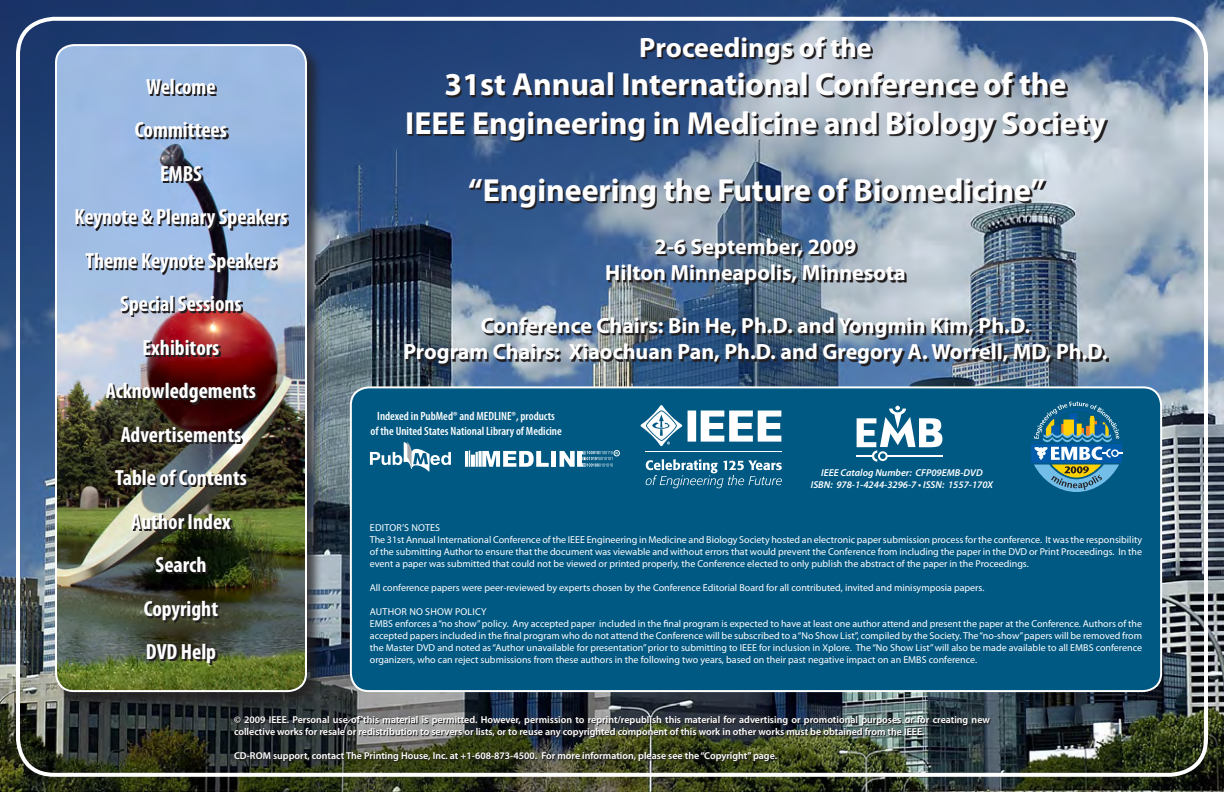
<style>
.page{position:relative;width:1224px;height:792px;background:#fff}
.page>*{position:absolute;margin:0;border:0;box-sizing:border-box;transform-origin:0 0}
.t1{font:700 32px/38.4px "Myriad Pro";color:#fff;text-align:center}
.t2{font:700 28px "Myriad Pro";color:#fff}
.t3{font:700 condensed 22px/43.6px "Myriad Pro";color:#fff;text-align:center}
.t4{font:700 22px/26.4px "Myriad Pro";color:#fff;text-align:center}
.t5{font:600 condensed 12px/14.4px "Myriad Pro";color:#fff;text-align:center}
.t6{font:10px/12px "Myriad Pro";color:#fff}
.t7{font:600 10px/12px "Myriad Pro";color:#fff}
.t8{font:italic 600 10px/12px "Myriad Pro";color:#fff;text-align:center}
</style>
<div class="page">
<img style="left:0;top:0;width:1224px;height:792px">
<div style="left:16px;top:17px;width:1192px;height:760px;border:4px solid #fff;border-radius:36px"></div>
<img style="left:407px;top:39px;width:702px;height:328px">
<div style="left:54px;top:43px;width:268px;height:664px;background:#231f20;opacity:.75"></div>
<img style="left:56px;top:45px;width:250px;height:646px">
<div style="left:55px;top:44px;width:252px;height:648px;border:2px solid #fff;border-radius:18px"></div>
<img style="left:235px;top:717px;width:756px;height:45px">
<div style="left:351px;top:387px;width:810px;height:304px;background:#005983;border-radius:18px"></div>
<div style="left:350px;top:386px;width:812px;height:306px;border:2px solid #fff;border-radius:18px"></div>
<div style="left:551px;top:451px;width:5px;height:16px;background:#fff"></div>
<svg style="left:476px;top:451px;width:73px;height:16px"></svg>
<svg style="left:471px;top:455px;width:4px;height:12px"></svg>
<svg style="left:469px;top:451px;width:1px;height:16px"></svg>
<hr style="left:465px;top:451px;width:3px;height:16px;background:#fff">
<svg style="left:560px;top:450px;width:60px;height:17px"></svg>
<svg style="left:370px;top:442px;width:81px;height:30px"></svg>
<svg style="left:856px;top:406px;width:86px;height:56px"></svg>
<hr style="left:887px;top:455px;width:55px;height:2px;background:#fff">
<hr style="left:645px;top:452px;width:136px;height:1px;background:#fff">
<svg style="left:641px;top:405px;width:140px;height:41px"></svg>
<svg style="left:646px;top:459px;width:136px;height:29px"></svg>
<svg style="left:1031px;top:402px;width:91px;height:90px"></svg>
<svg style="left:148px;top:80px;width:69px;height:16px"></svg>
<svg style="left:149px;top:646px;width:68px;height:19px"></svg>
<svg style="left:146px;top:602px;width:74px;height:20px"></svg>
<svg style="left:158px;top:559px;width:49px;height:15px"></svg>
<svg style="left:133px;top:515px;width:99px;height:16px;background:#50533e"></svg>
<svg style="left:117px;top:472px;width:131px;height:15px;background:#40413e"></svg>
<svg style="left:123px;top:428px;width:120px;height:16px;background:#2e2623"></svg>
<svg style="left:108px;top:385px;width:149px;height:20px;background:#36211d"></svg>
<svg style="left:146px;top:341px;width:75px;height:16px"></svg>
<svg style="left:77px;top:211px;width:212px;height:20px;background:#6a7b96"></svg>
<svg style="left:163px;top:167px;width:40px;height:16px"></svg>
<svg style="left:137px;top:124px;width:91px;height:15px"></svg>
<svg style="left:87px;top:254px;width:191px;height:20px;background:#6f7f96"></svg>
<svg style="left:122px;top:298px;width:121px;height:19px;background:#7d6773"></svg>
<h3 class="t3" style="left:146px;top:64px;width:71px">Welcome</h3>
<h3 class="t3" style="left:135px;top:108px;width:94px">Committees</h3>
<h3 class="t3" style="left:160px;top:151px;width:43px">EMBS</h3>
<h3 class="t3" style="left:74px;top:195px;width:215px">Keynote &amp; Plenary Speakers</h3>
<h3 class="t3" style="left:85px;top:238px;width:193px">Theme Keynote Speakers<br>Special Sessions</h3>
<h3 class="t3" style="left:143px;top:325px;width:78px">Exhibitors</h3>
<h3 class="t3" style="left:106px;top:369px;width:152px">Acknowledgements</h3>
<h3 class="t3" style="left:121px;top:412px;width:122px">Advertisements</h3>
<h3 class="t3" style="left:115px;top:456px;width:134px">Table of Contents</h3>
<h3 class="t3" style="left:131px;top:499px;width:101px">Author Index</h3>
<h3 class="t3" style="left:156px;top:543px;width:52px">Search</h3>
<h3 class="t3" style="left:144px;top:586px;width:76px">Copyright</h3>
<h3 class="t3" style="left:146px;top:630px;width:72px">DVD Help</h3>
<h2 class="t2" style="left:639px;top:29px;width:234px">Proceedings of the</h2>
<h1 class="t1" style="left:405px;top:64px;width:702px">31st Annual International Conference of the<br>IEEE Engineering in Medicine and Biology Society</h1>
<h1 class="t1" style="left:468px;top:170px;width:578px">“Engineering the Future of Biomedicine”</h1>
<h3 class="t4" style="left:605px;top:232px;width:302px">2-6 September, 2009<br>Hilton Minneapolis, Minnesota</h3>
<h3 class="t4" style="left:403px;top:312px;width:706px">Conference Chairs: Bin He, Ph.D. and Yongmin Kim, Ph.D.<br>Program Chairs: Xiaochuan Pan, Ph.D. and Gregory A. Worrell, MD, Ph.D.</h3>
<p class="t5" style="left:370px;top:409px;width:193px">Indexed in PubMed® and MEDLINE®, products<br>of the United States National Library of Medicine</p>
<p class="t8" style="left:811px;top:467px;width:184px">IEEE Catalog Number: CFP09EMB-DVD<br>ISBN: 978-1-4244-3296-7 • ISSN: 1557-170X</p>
<p class="t6" style="left:370px;top:521px;width:774px">Editor’s Notes<br>The 31st Annual I nternational Conference of the IEEE Engineering in Medicine and Biology Society hosted an electronic paper submission process for the conference. It was the responsibility of the submitting Author to ensure that the document was viewable and without errors that would prevent the Conference from including the paper in the DVD or Print Proceedings. I n the event a paper was submitted that could not be viewed or printed properly, the Conference elected to only publish the abstract of the paper in the Proceedings.</p>
<p class="t6" style="left:370px;top:581px;width:616px">All conference papers were peer-reviewed by experts chosen by the Conference Editorial Board for all contributed, invited and minisymposia papers.</p>
<p class="t6" style="left:370px;top:605px;width:774px">Author No Show Policy<br>EMBS enforces a “no show” policy. Any accepted paper included in the final program is expected to have at least one author attend and present the paper at the Conference. Authors of the accepted papers included in the final program who do not attend the Conference will be subscribed to a “No Show List”, compiled by the Society. The “no-show” papers will be removed from the Master DVD and noted as “Author unavailable for presentation” prior to submitting to IEEE for inclusion in Xplore. The “No Show List” will also be made available to all EMBS conference organizers, who can reject submissions from these authors in the following two years, based on their past negative impact on an EMBS conference.</p>
<p class="t7" style="left:234px;top:714px;width:757px">© 2009 IEEE. Personal use of this material is permitted. However, permission to reprint/republish this material for advertising or promotional purposes or for creating new collective works for resale or redistribution to servers or lists, or to reuse any copyrighted component of this work in other works must be obtained from the IEEE.</p>
<p class="t7" style="left:234px;top:750px;width:545px">CD-ROM support, contact The Printing House, Inc. at +1-608-873-4500. For more information, please see the “Copyright” page.</p>
</div>
